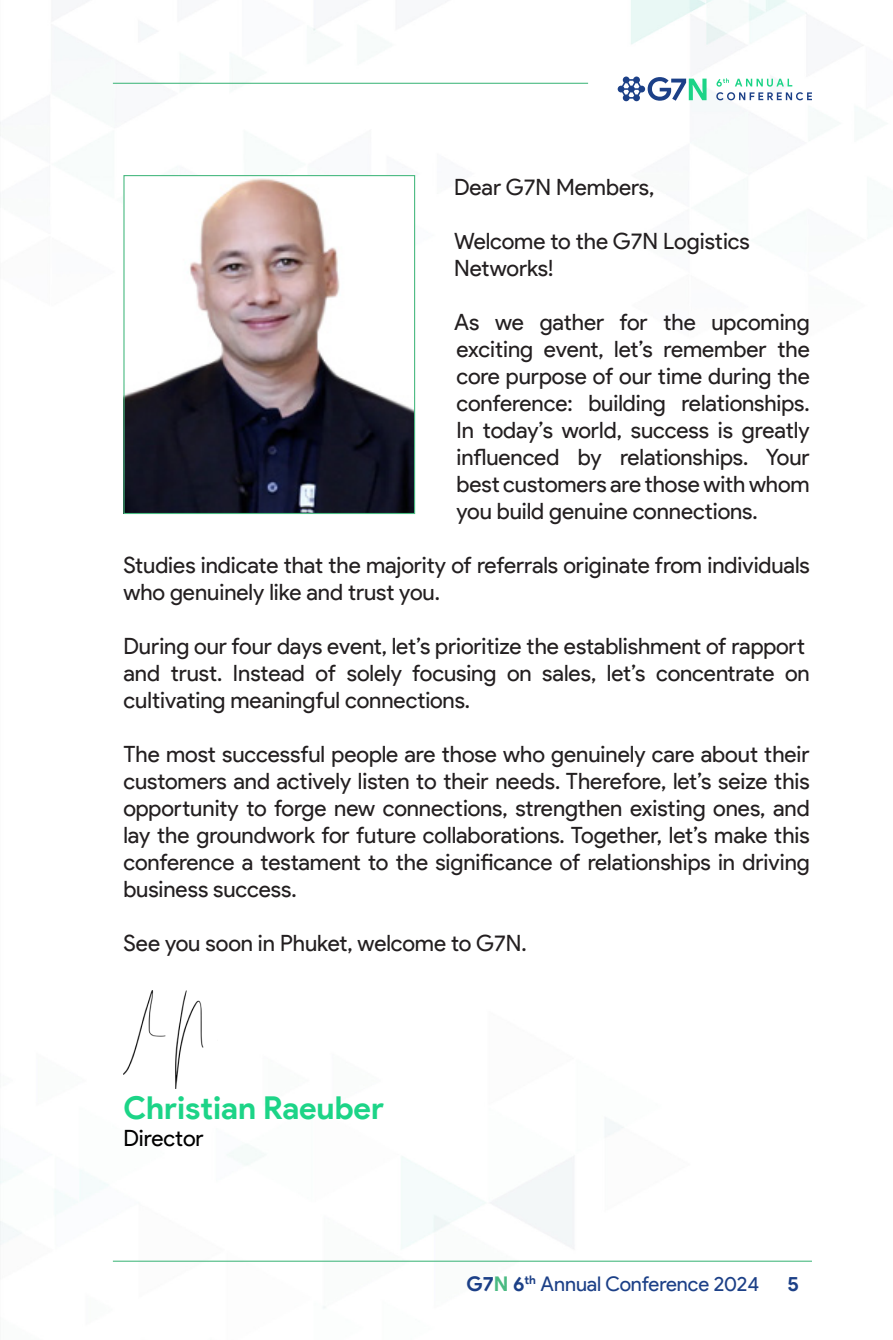
<style>
.page{position:relative;width:893px;height:1340px;background:#fff}
.page>*{position:absolute;margin:0;border:0;box-sizing:border-box;transform-origin:0 0}
.Hel_Neue_Reg_10pt{font:700 31.5px "Product Sans";color:#1cd487}
.Hel_Neue_Reg_10pt-2{font:22.5px/27px "Product Sans";color:#231f20}
.Hel_Neue_Reg_10pt-3{font:22.5px "Product Sans";letter-spacing:-.005em;color:#000}
.t1{font:20.25px "Product Sans";color:#1c4087}
.t2{font:700 20.25px "Product Sans";color:#1c4087}
.s1{font-weight:700}
.s2{font-weight:700;color:#4aba82}
</style>
<div class="page">
<img style="left:0;top:0;width:858px;height:1308px">
<hr style="left:113px;top:83px;width:475px;height:1px;background:#4aba82">
<hr style="left:113px;top:1260px;width:699px;height:1px;background:#4aba82">
<svg style="left:618px;top:77px;width:88px;height:24px"></svg>
<svg style="left:716px;top:78px;width:96px;height:22px"></svg>
<img style="left:125px;top:177px;width:288px;height:335px">
<div style="left:123px;top:175px;width:292px;height:339px;border:1px solid #4aba82"></div>
<img style="left:123px;top:990px;width:95px;height:98px">
<p class="Hel_Neue_Reg_10pt-2" style="left:454px;top:174px;width:202px">Dear G7N Members,</p>
<p class="Hel_Neue_Reg_10pt-2" style="left:454px;top:228px;width:297px">Welcome to the G7N Logistics<br>Networks!</p>
<p class="Hel_Neue_Reg_10pt-2" style="left:454px;top:309px;width:357px;text-align:justify">As we gather for the upcoming exciting event, let’s remember the core purpose of our time during the conference: building relationships.<br>In today’s world, success is greatly influenced by relationships. Your best customers are those with whom you build genuine connections.</p>
<p class="Hel_Neue_Reg_10pt-2" style="left:123px;top:552px;width:688px">Studies indicate that the majority of referrals originate from individuals who genuinely like and trust you.</p>
<p class="Hel_Neue_Reg_10pt-2" style="left:123px;top:633px;width:683px">During our four days event, let’s prioritize the establishment of rapport</p>
<p class="Hel_Neue_Reg_10pt-2" style="left:123px;top:660px;width:688px">and trust. Instead of solely focusing on sales, let’s concentrate on cultivating meaningful connections.</p>
<p class="Hel_Neue_Reg_10pt-2" style="left:123px;top:741px;width:688px;text-align:justify">The most successful people are those who genuinely care about their customers and actively listen to their needs. Therefore, let’s seize this opportunity to forge new connections, strengthen existing ones, and lay the groundwork for future collaborations. Together, let’s make this conference a testament to the significance of relationships in driving business success.</p>
<p class="Hel_Neue_Reg_10pt-2" style="left:123px;top:930px;width:405px">See you soon in Phuket, welcome to G7N.</p>
<p class="Hel_Neue_Reg_10pt" style="left:123px;top:1088px;width:262px">Christian Raeuber</p>
<p class="Hel_Neue_Reg_10pt-3" style="left:123px;top:1125px;width:82px">Director</p>
<p class="t1" style="left:466px;top:1272px;width:294px"><span class="s1">G7</span><span class="s2">N</span> <span class="s1">6</span><sup>th</sup> Annual Conference 2024</p>
<p class="t2" style="left:787px;top:1271px;width:13px">5</p>
</div>
